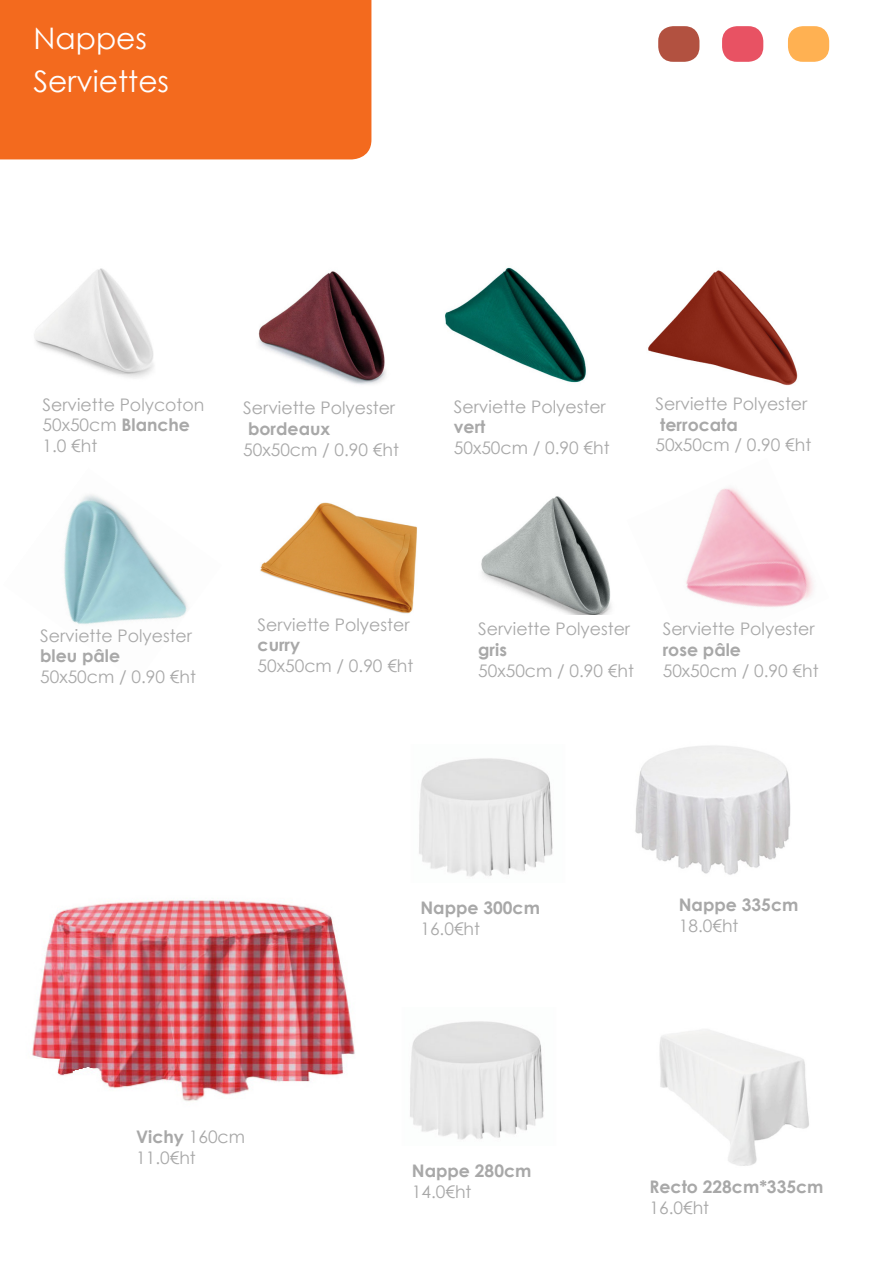
<style>
.page{position:relative;width:893px;height:1263px;background:#fff}
.page>*{position:absolute;margin:0;border:0;box-sizing:border-box;transform-origin:0 0}
.t1{font:29.7px/42.9px "Century Gothic";color:#fff}
.t2{font:17.4px/20.9px "Century Gothic";color:#a8a8a8}
.t3{font:700 17.4px "Century Gothic";color:#a8a8a8}
.s1{font-weight:700}
</style>
<div class="page">
<div style="left:0;top:0;width:371px;height:159px;background:#f36a1e"></div>
<div style="left:722px;top:26px;width:41px;height:36px;background:#e85263;border-radius:15px"></div>
<div style="left:788px;top:26px;width:41px;height:36px;background:#ffb152;border-radius:15px"></div>
<div style="left:658px;top:26px;width:41px;height:36px;background:#b25140;border-radius:15px"></div>
<img style="left:659px;top:1029px;width:150px;height:137px">
<img style="left:635px;top:745px;width:156px;height:130px">
<img style="left:419px;top:758px;width:134px;height:119px">
<img style="left:34px;top:268px;width:120px;height:110px">
<img style="left:445px;top:267px;width:141px;height:116px">
<img style="left:258px;top:271px;width:128px;height:114px">
<img style="left:648px;top:270px;width:150px;height:116px">
<img style="left:64px;top:494px;width:124px;height:131px">
<img style="left:481px;top:496px;width:131px;height:118px">
<img style="left:686px;top:488px;width:128px;height:119px">
<img style="left:260px;top:502px;width:157px;height:112px">
<img style="left:32px;top:900px;width:323px;height:201px">
<img style="left:410px;top:1021px;width:134px;height:119px">
<h1 class="t1" style="left:33px;top:17px;width:137px">Nappes<br>Serviettes</h1>
<p class="t2" style="left:42px;top:394px;width:163px">Serviette Polycoton<br>50x50cm <span class="s1">Blanche<br></span>1.0 €ht</p>
<p class="t2" style="left:243px;top:397px;width:153px">Serviette Polyester</p>
<p class="t3" style="left:248px;top:416px;width:84px">bordeaux</p>
<p class="t2" style="left:243px;top:439px;width:157px">50x50cm / 0.90 €ht</p>
<p class="t2" style="left:454px;top:396px;width:153px">Serviette Polyester</p>
<p class="t3" style="left:454px;top:414px;width:33px">vert</p>
<p class="t2" style="left:454px;top:437px;width:157px">50x50cm / 0.90 €ht</p>
<p class="t2" style="left:655px;top:393px;width:153px">Serviette Polyester</p>
<p class="t3" style="left:660px;top:411px;width:79px">terrocata</p>
<p class="t2" style="left:655px;top:434px;width:157px">50x50cm / 0.90 €ht</p>
<p class="t2" style="left:40px;top:625px;width:153px">Serviette Polyester</p>
<p class="t3" style="left:40px;top:643px;width:82px">bleu pâle</p>
<p class="t2" style="left:40px;top:666px;width:157px">50x50cm / 0.90 €ht</p>
<p class="t2" style="left:258px;top:614px;width:153px">Serviette Polyester</p>
<p class="t3" style="left:258px;top:632px;width:44px">curry</p>
<p class="t2" style="left:258px;top:655px;width:157px">50x50cm / 0.90 €ht</p>
<p class="t2" style="left:478px;top:618px;width:153px">Serviette Polyester</p>
<p class="t3" style="left:478px;top:636px;width:30px">gris</p>
<p class="t2" style="left:478px;top:660px;width:157px">50x50cm / 0.90 €ht</p>
<p class="t2" style="left:663px;top:618px;width:153px">Serviette Polyester</p>
<p class="t3" style="left:663px;top:636px;width:80px">rose pâle</p>
<p class="t2" style="left:663px;top:660px;width:157px">50x50cm / 0.90 €ht</p>
<p class="t2" style="left:136px;top:1126px;width:110px"><span class="s1">Vichy</span> 160cm<br>11.0€ht</p>
<p class="t3" style="left:420px;top:895px;width:121px">Nappe 300cm</p>
<p class="t2" style="left:420px;top:918px;width:61px">16.0€ht</p>
<p class="t3" style="left:412px;top:1157px;width:121px">Nappe 280cm</p>
<p class="t2" style="left:412px;top:1181px;width:61px">14.0€ht</p>
<p class="t3" style="left:679px;top:891px;width:121px">Nappe 335cm</p>
<p class="t2" style="left:679px;top:915px;width:61px">18.0€ht</p>
<p class="t3" style="left:649px;top:1173px;width:175px">Recto 228cm*335cm</p>
<p class="t2" style="left:649px;top:1197px;width:61px">16.0€ht</p>
</div>
